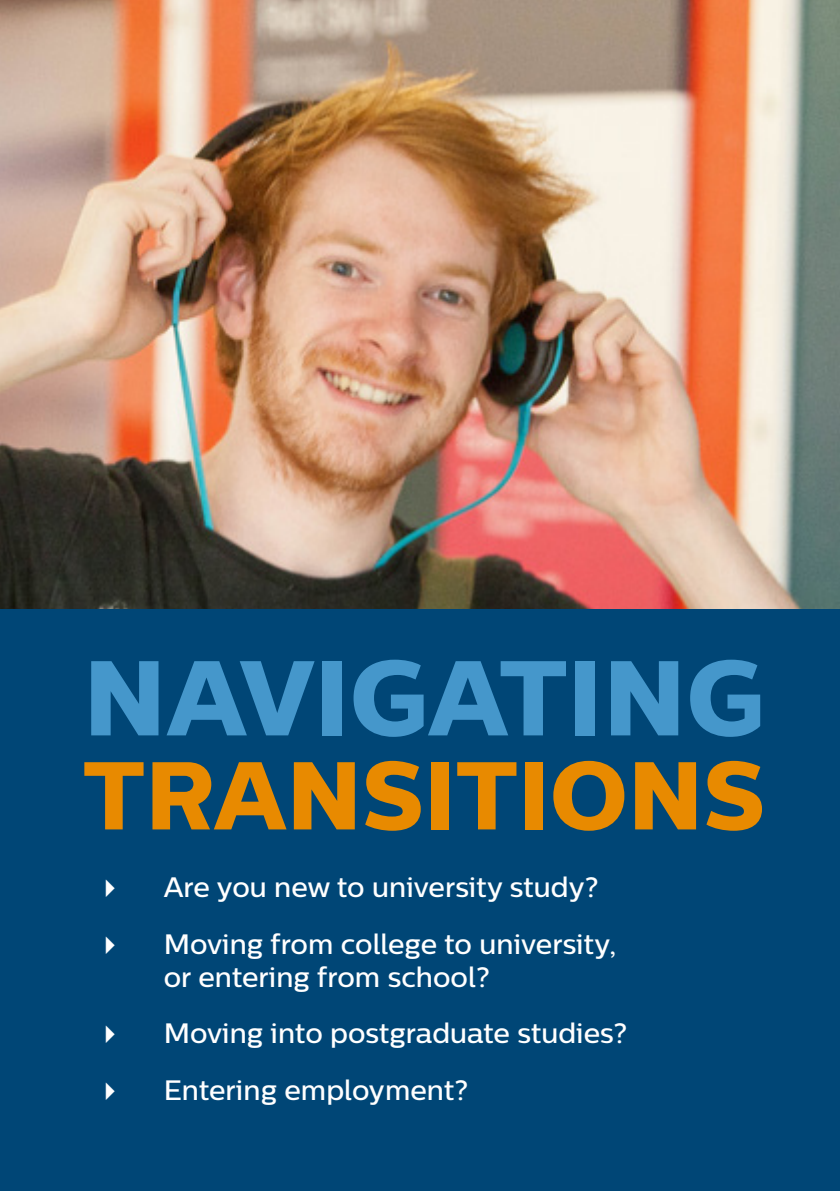
<style>
.page{position:relative;width:840px;height:1191px;background:#fff}
.page>*{position:absolute;margin:0;border:0;box-sizing:border-box;transform-origin:0 0}
.t1{font:106px "Centrale Sans X Bold";color:#4597cb}
.t2{font:96px "Centrale Sans X Bold";color:#e88a00}
.t3{font:500 28px/56.2px "Centrale Sans";color:#fff}
</style>
<div class="page">
<img style="left:0;top:0;width:839px;height:609px">
<div style="left:0;top:609px;width:839px;height:582px;background:#004676"></div>
<h1 class="t1" style="left:83px;top:632px;width:683px">NAVIGATING</h1>
<h2 class="t2" style="left:83px;top:735px;width:683px">TRANSITIONS</h2>
<p class="t3" style="left:164px;top:858px;width:454px">Are you new to university study?<br>Moving from college to university,</p>
<p class="t3" style="left:164px;top:948px;width:465px">or entering from school?<br>Moving into postgraduate studies?<br>Entering employment?</p>
</div>
